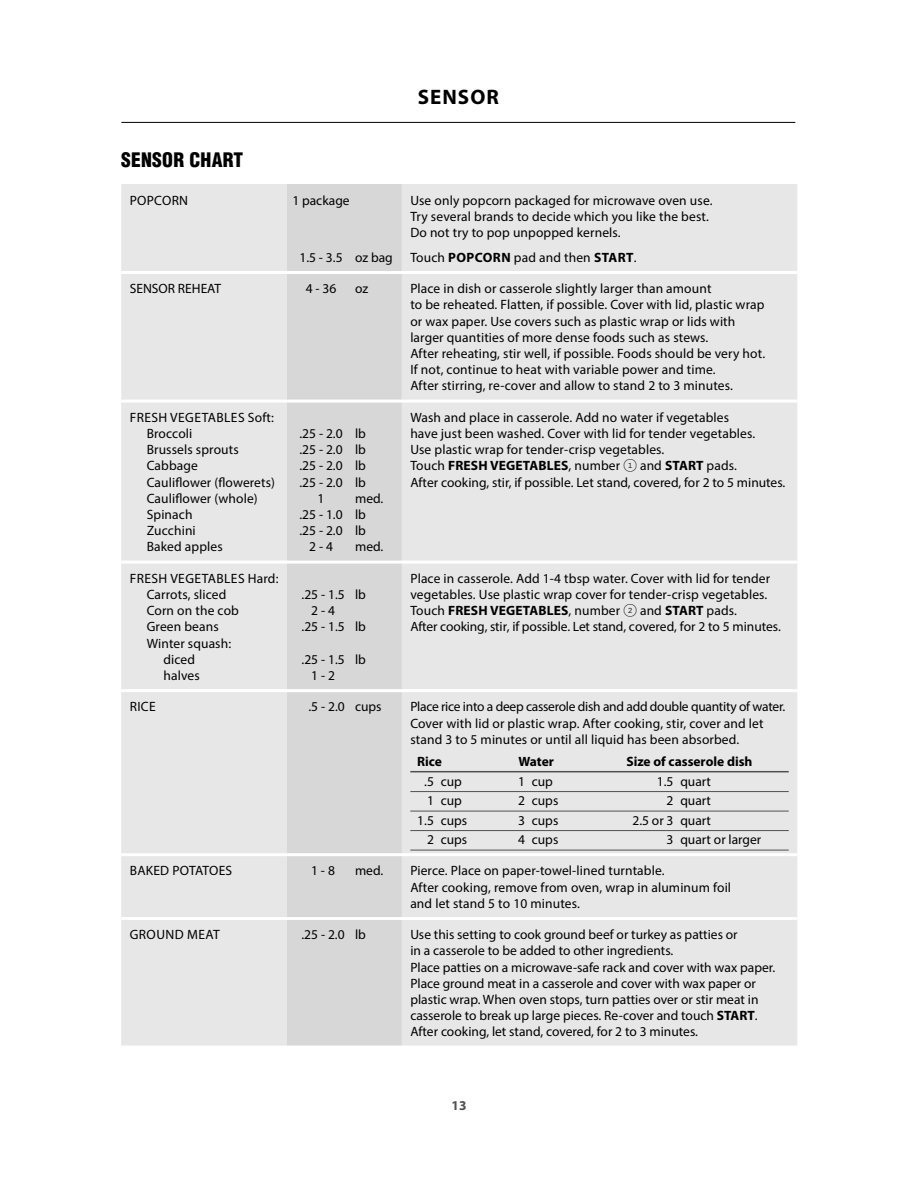
<style>
.page{position:relative;width:918px;height:1188px;background:#fff}
.page>*{position:absolute;margin:0;border:0;box-sizing:border-box;transform-origin:0 0}
.t1{font:700 21px "Myriad Pro";letter-spacing:.05em;color:#000}
.t2{font:900 condensed 19.5px "Helvetica";letter-spacing:.01em;color:#000}
.t3{font:13.5px/16.2px "Myriad Pro";letter-spacing:.01em;color:#000}
.t4{font:13.5px "Myriad Pro";letter-spacing:.03em;color:#000}
.t5{font:700 13.5px "Myriad Pro";color:#000}
.t6{font:700 13.5px "Myriad Pro";color:#505050}
.s1{font-weight:700}
.s2{font-family:"Gotham FP Nos";font-weight:300}
</style>
<div class="page">
<hr style="left:121px;top:122px;width:674px;height:1px;background:#000">
<div style="left:121px;top:184px;width:676px;height:862px;background:#e7e7e7"></div>
<div style="left:287px;top:184px;width:115px;height:862px;background:#d7d7d7"></div>
<hr style="left:121px;top:271px;width:676px;height:3px;background:#fff">
<hr style="left:121px;top:400px;width:676px;height:3px;background:#fff">
<hr style="left:121px;top:689px;width:676px;height:3px;background:#fff">
<hr style="left:121px;top:853px;width:676px;height:3px;background:#fff">
<hr style="left:121px;top:917px;width:676px;height:3px;background:#fff">
<hr style="left:121px;top:561px;width:676px;height:3px;background:#fff">
<hr style="left:410px;top:771px;width:379px;height:1px;background:#505050">
<hr style="left:410px;top:791px;width:379px;height:1px;background:#505050">
<hr style="left:410px;top:811px;width:379px;height:1px;background:#505050">
<hr style="left:410px;top:830px;width:379px;height:1px;background:#505050">
<hr style="left:410px;top:850px;width:379px;height:1px;background:#505050">
<h1 class="t1" style="left:418px;top:83px;width:83px">SENSOR</h1>
<h2 class="t2" style="left:121px;top:148px;width:124px">SENSOR CHART</h2>
<p class="t3" style="left:130px;top:192px;width:60px">POPCORN</p>
<p class="t3" style="left:292px;top:192px;width:59px">1 package</p>
<p class="t3" style="left:299px;top:249px;width:95px">1.5 - 3.5 oz bag</p>
<p class="t3" style="left:410px;top:192px;width:304px">Use only popcorn packaged for microwave oven use.<br>Try several brands to decide which you like the best.<br>Do not try to pop unpopped kernels.</p>
<p class="t3" style="left:410px;top:249px;width:228px">Touch <span class="s1">POPCORN</span> pad and then <span class="s1">START</span>.</p>
<p class="t3" style="left:130px;top:280px;width:93px">SENSOR REHEAT</p>
<p class="t3" style="left:306px;top:280px;width:32px">4 - 36</p>
<p class="t3" style="left:355px;top:280px;width:15px">oz</p>
<p class="t3" style="left:410px;top:280px;width:356px">Place in dish or casserole slightly larger than amount<br>to be reheated. Flatten, if possible. Cover with lid, plastic wrap or wax paper. Use covers such as plastic wrap or lids with larger quantities of more dense foods such as stews.<br>After reheating, stir well, if possible. Foods should be very hot.<br>If not, continue to heat with variable power and time.<br>After stirring, re-cover and allow to stand 2 to 3 minutes.</p>
<p class="t3" style="left:147px;top:409px;width:130px;text-indent:-17px">FRESH VEGETABLES Soft:<br>Broccoli<br>Brussels sprouts<br>Cabbage<br>Cauliflower (flowerets)<br>Cauliflower (whole)<br>Spinach<br>Zucchini<br>Baked apples</p>
<p class="t3" style="left:410px;top:409px;width:377px">Wash and place in casserole. Add no water if vegetables<br>have just been washed. Cover with lid for tender vegetables.<br>Use plastic wrap for tender-crisp vegetables.<br>Touch <span class="s1">FRESH VEGETABLES</span>, number <span class="s2">1</span> and <span class="s1">START</span> pads.<br>After cooking, stir, if possible. Let stand, covered, for 2 to 5 minutes.</p>
<p class="t3" style="left:299px;top:425px;width:68px">.25 - 2.0 lb</p>
<p class="t3" style="left:299px;top:441px;width:68px">.25 - 2.0 lb</p>
<p class="t3" style="left:299px;top:458px;width:68px">.25 - 2.0 lb</p>
<p class="t3" style="left:299px;top:474px;width:68px">.25 - 2.0 lb</p>
<p class="t3" style="left:318px;top:490px;width:8px">1</p>
<p class="t3" style="left:355px;top:490px;width:30px">med.</p>
<p class="t3" style="left:299px;top:506px;width:68px">.25 - 1.0 lb</p>
<p class="t3" style="left:299px;top:522px;width:68px">.25 - 2.0 lb</p>
<p class="t3" style="left:309px;top:539px;width:25px">2 - 4</p>
<p class="t3" style="left:355px;top:539px;width:30px">med.</p>
<p class="t4" style="left:130px;top:570px;width:150px">FRESH VEGETABLES Hard:</p>
<p class="t3" style="left:147px;top:586px;width:81px">Carrots, sliced</p>
<p class="t3" style="left:147px;top:602px;width:94px">Corn on the cob</p>
<p class="t3" style="left:147px;top:619px;width:74px">Green beans</p>
<p class="t3" style="left:147px;top:635px;width:86px">Winter squash:</p>
<p class="t3" style="left:163px;top:651px;width:33px">diced</p>
<p class="t3" style="left:163px;top:667px;width:38px">halves</p>
<p class="t3" style="left:302px;top:586px;width:66px">.25 - 1.5 lb</p>
<p class="t3" style="left:311px;top:602px;width:25px">2 - 4</p>
<p class="t3" style="left:302px;top:619px;width:66px">.25 - 1.5 lb</p>
<p class="t3" style="left:311px;top:651px;width:56px;text-indent:-10px">.25 - 1.5 lb<br>1 - 2</p>
<p class="t3" style="left:410px;top:570px;width:372px">Place in casserole. Add 1-4 tbsp water. Cover with lid for tender vegetables. Use plastic wrap cover for tender-crisp vegetables.<br>Touch <span class="s1">FRESH VEGETABLES</span>, number <span class="s2">2</span> and <span class="s1">START</span> pads.<br>After cooking, stir, if possible. Let stand, covered, for 2 to 5 minutes.</p>
<p class="t3" style="left:130px;top:699px;width:27px">RICE</p>
<p class="t3" style="left:309px;top:699px;width:75px">.5 - 2.0 cups</p>
<p class="t3" style="left:410px;top:699px;width:376px">Place rice into a deep casserole dish and add double quantity of water.<br>Cover with lid or plastic wrap. After cooking, stir, cover and let stand 3 to 5 minutes or until all liquid has been absorbed.</p>
<p class="t5" style="left:417px;top:753px;width:26px">Rice</p>
<p class="t5" style="left:518px;top:753px;width:37px">Water</p>
<p class="t5" style="left:626px;top:753px;width:128px">Size of casserole dish</p>
<p class="t3" style="left:424px;top:773px;width:39px">.5 cup</p>
<p class="t3" style="left:518px;top:773px;width:36px">1 cup</p>
<p class="t3" style="left:657px;top:773px;width:56px">1.5 quart</p>
<p class="t3" style="left:427px;top:792px;width:36px">1 cup</p>
<p class="t3" style="left:518px;top:792px;width:42px">2 cups</p>
<p class="t3" style="left:667px;top:792px;width:46px">2 quart</p>
<p class="t3" style="left:417px;top:812px;width:51px">1.5 cups</p>
<p class="t3" style="left:518px;top:812px;width:42px">3 cups</p>
<p class="t3" style="left:632px;top:812px;width:80px">2.5 or 3 quart</p>
<p class="t3" style="left:427px;top:831px;width:42px">2 cups</p>
<p class="t3" style="left:518px;top:831px;width:42px">4 cups</p>
<p class="t3" style="left:667px;top:831px;width:96px">3 quart or larger</p>
<p class="t3" style="left:130px;top:863px;width:104px">BAKED POTATOES</p>
<p class="t3" style="left:311px;top:863px;width:25px">1 - 8</p>
<p class="t3" style="left:355px;top:863px;width:30px">med.</p>
<p class="t3" style="left:410px;top:863px;width:322px">Pierce. Place on paper-towel-lined turntable.<br>After cooking, remove from oven, wrap in aluminum foil and let stand 5 to 10 minutes.</p>
<p class="t4" style="left:130px;top:926px;width:91px">GROUND MEAT</p>
<p class="t3" style="left:302px;top:926px;width:66px">.25 - 2.0 lb</p>
<p class="t3" style="left:410px;top:926px;width:367px">Use this setting to cook ground beef or turkey as patties or<br>in a casserole to be added to other ingredients.<br>Place patties on a microwave-safe rack and cover with wax paper.<br>Place ground meat in a casserole and cover with wax paper or plastic wrap. When oven stops, turn patties over or stir meat in casserole to break up large pieces. Re-cover and touch <span class="s1">START</span>.<br>After cooking, let stand, covered, for 2 to 3 minutes.</p>
<p class="t6" style="left:451px;top:1097px;width:17px">13</p>
</div>
